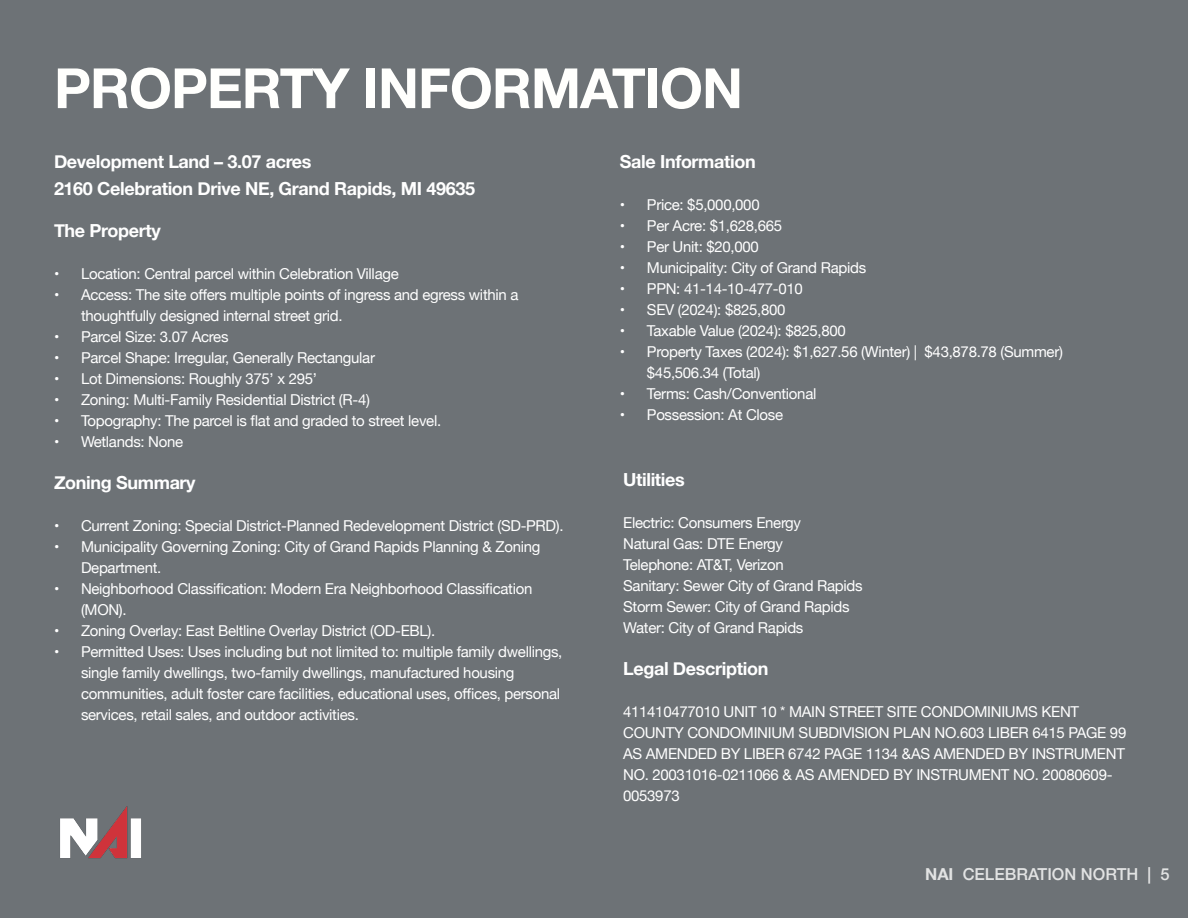
<style>
.page{position:relative;width:1188px;height:918px;background:#6d7276}
.page>*{position:absolute;margin:0;border:0;box-sizing:border-box;transform-origin:0 0}
.t1{font:700 55.5px "Helvetica Neue";letter-spacing:-.02em;color:#fffffd}
.t2{font:700 18px/27px "Helvetica Neue";letter-spacing:-.02em;color:#fff}
.t3{font:500 16.5px "Helvetica Neue";color:#e2e3e3}
.t4{font:15px/21px "Helvetica Neue";letter-spacing:-.02em;color:#fff}
.s1{font-weight:700}
</style>
<div class="page">
<img style="left:60px;top:807px;width:81px;height:52px">
<p class="t1" style="left:54px;top:45px;width:691px">PROPERTY INFORMATION</p>
<p class="t2" style="left:54px;top:148px;width:423px">Development Land – 3.07 acres<br>2160 Celebration Drive NE, Grand Rapids, MI 49635</p>
<p class="t2" style="left:54px;top:217px;width:108px">The Property</p>
<p class="t4" style="left:54px;top:264px;width:346px">• Location: Central parcel within Celebration Village</p>
<p class="t4" style="left:81px;top:285px;width:439px;text-indent:-27px">• Access: The site offers multiple points of ingress and egress within a thoughtfully designed internal street grid.</p>
<p class="t4" style="left:54px;top:327px;width:176px">• Parcel Size: 3.07 Acres</p>
<p class="t4" style="left:54px;top:348px;width:323px">• Parcel Shape: Irregular, Generally Rectangular</p>
<p class="t4" style="left:54px;top:369px;width:265px">• Lot Dimensions: Roughly 375’ x 295’</p>
<p class="t4" style="left:54px;top:390px;width:318px">• Zoning: Multi-Family Residential District (R-4)</p>
<p class="t4" style="left:54px;top:411px;width:389px">• Topography: The parcel is flat and graded to street level.</p>
<p class="t4" style="left:54px;top:432px;width:131px">• Wetlands: None</p>
<p class="t2" style="left:54px;top:469px;width:143px">Zoning Summary</p>
<p class="t4" style="left:54px;top:516px;width:511px">• Current Zoning: Special District-Planned Redevelopment District (SD-PRD).</p>
<p class="t4" style="left:81px;top:537px;width:461px;text-indent:-27px">• Municipality Governing Zoning: City of Grand Rapids Planning &amp; Zoning<br>Department.</p>
<p class="t4" style="left:81px;top:579px;width:453px;text-indent:-27px">• Neighborhood Classification: Modern Era Neighborhood Classification (MON).</p>
<p class="t4" style="left:54px;top:621px;width:383px">• Zoning Overlay: East Beltline Overlay District (OD-EBL).</p>
<p class="t4" style="left:81px;top:642px;width:483px;text-indent:-27px">• Permitted Uses: Uses including but not limited to: multiple family dwellings, single family dwellings, two-family dwellings, manufactured housing communities, adult foster care facilities, educational uses, offices, personal services, retail sales, and outdoor activities.</p>
<p class="t2" style="left:620px;top:148px;width:137px">Sale Information</p>
<p class="t4" style="left:620px;top:195px;width:141px">• Price: $5,000,000</p>
<p class="t4" style="left:620px;top:216px;width:164px">• Per Acre: $1,628,665</p>
<p class="t4" style="left:620px;top:237px;width:140px">• Per Unit: $20,000</p>
<p class="t4" style="left:620px;top:258px;width:248px">• Municipality: City of Grand Rapids</p>
<p class="t4" style="left:620px;top:279px;width:185px">• PPN: 41-14-10-477-010</p>
<p class="t4" style="left:620px;top:300px;width:167px">• SEV (2024): $825,800</p>
<p class="t4" style="left:620px;top:321px;width:227px">• Taxable Value (2024): $825,800</p>
<p class="t4" style="left:647px;top:342px;width:417px;text-indent:-27px">• Property Taxes (2024): $1,627.56 (Winter) | $43,878.78 (Summer) $45,506.34 (Total)</p>
<p class="t4" style="left:620px;top:384px;width:198px">• Terms: Cash/Conventional</p>
<p class="t4" style="left:620px;top:405px;width:165px">• Possession: At Close</p>
<p class="t2" style="left:623px;top:466px;width:63px">Utilities</p>
<p class="t4" style="left:623px;top:513px;width:179px">Electric: Consumers Energy</p>
<p class="t4" style="left:623px;top:534px;width:161px">Natural Gas: DTE Energy</p>
<p class="t4" style="left:623px;top:555px;width:162px">Telephone: AT&amp;T, Verizon</p>
<p class="t4" style="left:623px;top:576px;width:241px">Sanitary: Sewer City of Grand Rapids</p>
<p class="t4" style="left:623px;top:597px;width:228px">Storm Sewer: City of Grand Rapids</p>
<p class="t4" style="left:623px;top:618px;width:182px">Water: City of Grand Rapids</p>
<p class="t2" style="left:623px;top:655px;width:147px">Legal Description</p>
<p class="t4" style="left:623px;top:702px;width:505px">411410477010 UNIT 10 * MAIN STREET SITE CONDOMINIUMS KENT COUNTY CONDOMINIUM SUBDIVISION PLAN NO.603 LIBER 6415 PAGE 99<br>AS AMENDED BY LIBER 6742 PAGE 1134 &amp;AS AMENDED BY INSTRUMENT NO. 20031016-0211066 &amp; AS AMENDED BY INSTRUMENT NO. 20080609- 0053973</p>
<p class="t3" style="left:925px;top:861px;width:246px"><span class="s1">NAI</span> CELEBRATION NORTH | 5</p>
</div>
